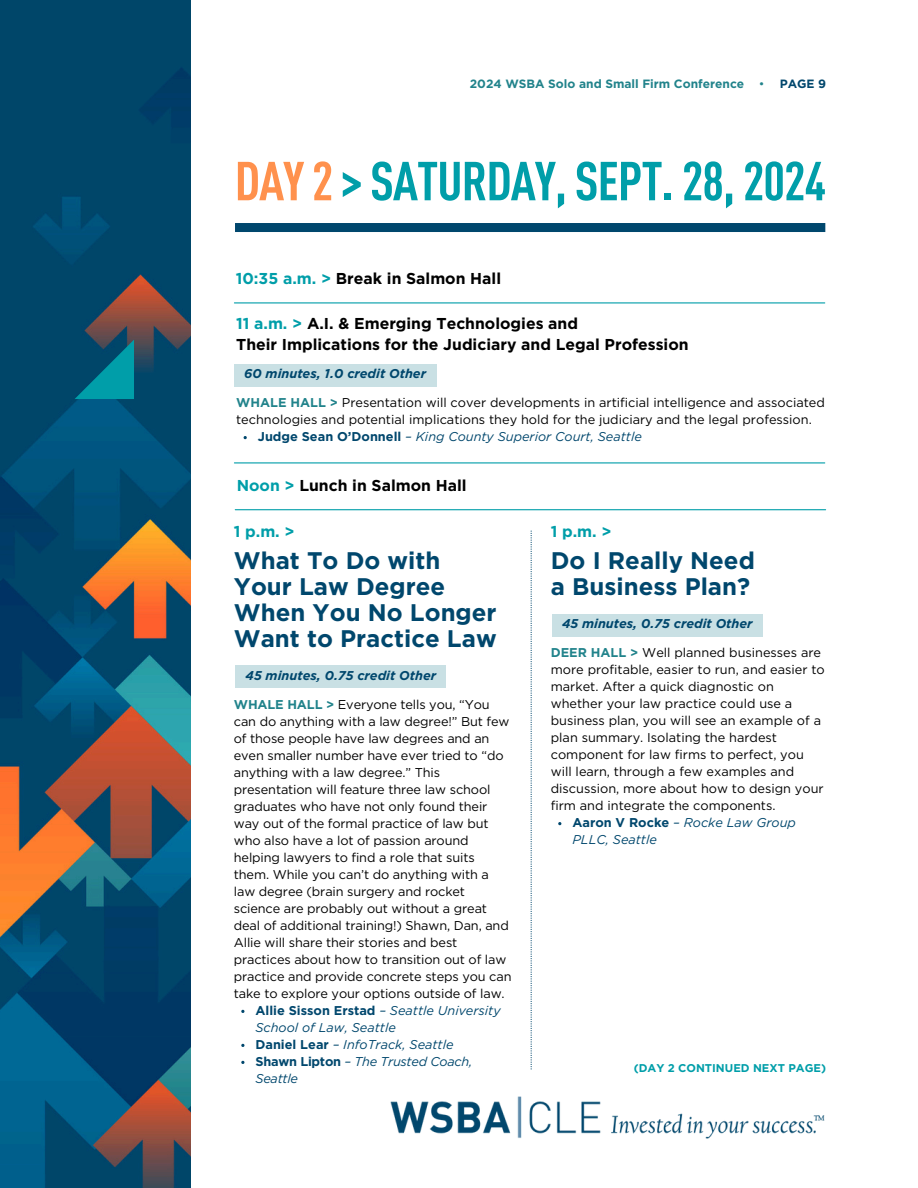
<style>
.page{position:relative;width:918px;height:1188px;background:#fff}
.page>*{position:absolute;margin:0;border:0;box-sizing:border-box;transform-origin:0 0}
.t1{font:700 condensed 54px "DINOT";letter-spacing:-.02em;color:#009ea9}
.t2{font:700 24px/25.8px "Gotham";color:#00476d}
.t3{font:700 15.75px/21.3px "Gotham";color:#000}
.t4{font:700 15.75px "Gotham";color:#009ea9}
.t5{font:12.75px/17px "Gotham";letter-spacing:-.01em;color:#000}
.t6{font:italic 12.75px/17px "Gotham";color:#00476d}
.t7{font:italic 700 12.75px "Gotham";color:#00476d}
.t8{font:italic 12.75px/17px "Gotham";letter-spacing:-.02em;color:#00476d}
.t9{font:700 12px "Gotham";color:#21838b}
.t10{font:700 12px "Gotham";color:#00476d}
.t11{font:700 11.25px "Gotham";color:#009ea9}
.s1{font-weight:400}
.s2{color:#ff914d}
.s3{color:#009ea9}
.s4{font-weight:700;color:#21838b}
.s5{font-weight:700;font-style:normal}
</style>
<div class="page">
<img style="left:0;top:0;width:190px;height:1188px">
<svg style="left:75px;top:340px;width:59px;height:59px"></svg>
<hr style="left:234px;top:302px;width:591px;height:1px;background:#009ea9">
<div style="left:235px;top:223px;width:590px;height:9px;background:#00476d"></div>
<img style="left:390px;top:1096px;width:435px;height:43px">
<div style="left:234px;top:364px;width:202px;height:23px;background:#c9e0e4"></div>
<svg style="left:531px;top:531px;width:1px;height:538px"></svg>
<div style="left:235px;top:665px;width:211px;height:23px;background:#c9e0e4"></div>
<div style="left:552px;top:614px;width:211px;height:23px;background:#c9e0e4"></div>
<hr style="left:234px;top:462px;width:591px;height:1px;background:#009ea9">
<hr style="left:235px;top:509px;width:591px;height:1px;background:#009ea9">
<p class="t9" style="left:470px;top:78px;width:296px">2024 WSBA Solo and Small Firm Conference <span class="s1">•</span></p>
<p class="t10" style="left:780px;top:78px;width:48px">PAGE 9</p>
<h5 class="t1" style="left:235px;top:144px;width:593px"><span class="s2">DAY 2</span> &gt; SATURDAY, SEPT. 28, 2024</h5>
<p class="t3" style="left:236px;top:269px;width:267px"><span class="s3">10:35 a.m. &gt;</span> Break in Salmon Hall</p>
<h1 class="t3" style="left:236px;top:314px;width:454px"><span class="s3">11 a.m. &gt;</span> A.I. &amp; Emerging Technologies and<br>Their Implications for the Judiciary and Legal Profession</h1>
<h3 class="t7" style="left:244px;top:368px;width:183px">60 minutes, 1.0 credit Other</h3>
<h3 class="t5" style="left:236px;top:395px;width:590px"><span class="s4">WHALE HALL &gt;</span> Presentation will cover developments in artificial intelligence and associated technologies and potential implications they hold for the judiciary and the legal profession.</h3>
<h5 class="t6" style="left:258px;top:429px;width:386px"><span class="s5">Judge Sean O’Donnell</span> – King County Superior Court, Seattle</h5>
<h5 class="t3" style="left:237px;top:476px;width:231px"><span class="s3">Noon &gt;</span> Lunch in Salmon Hall</h5>
<h5 class="t4" style="left:234px;top:525px;width:62px">1 p.m. &gt;</h5>
<h5 class="t2" style="left:234px;top:549px;width:264px">What To Do with<br>Your Law Degree<br>When You No Longer<br>Want to Practice Law</h5>
<p class="t7" style="left:246px;top:670px;width:192px">45 minutes, 0.75 credit Other</p>
<h3 class="t5" style="left:234px;top:697px;width:279px"><span class="s4">WHALE HALL &gt;</span> Everyone tells you, “You can do anything with a law degree!” But few of those people have law degrees and an even smaller number have ever tried to “do anything with a law degree.” This presentation will feature three law school graduates who have not only found their way out of the formal practice of law but who also have a lot of passion around helping lawyers to find a role that suits them. While you can’t do anything with a law degree (brain surgery and rocket science are probably out without a great deal of additional training!) Shawn, Dan, and Allie will share their stories and best practices about how to transition out of law practice and provide concrete steps you can take to explore your options outside of law.</h3>
<h3 class="t6" style="left:256px;top:1003px;width:247px"><span class="s5">Allie Sisson Erstad</span> – Seattle University<br>School of Law, Seattle</h3>
<h2 class="t6" style="left:256px;top:1037px;width:200px"><span class="s5">Daniel Lear</span> – InfoTrack, Seattle</h2>
<h5 class="t8" style="left:256px;top:1054px;width:218px"><span class="s5">Shawn Lipton</span> – The Trusted Coach,<br>Seattle</h5>
<p class="t4" style="left:551px;top:525px;width:62px">1 p.m. &gt;</p>
<h2 class="t2" style="left:551px;top:549px;width:206px">Do I Really Need a Business Plan?</h2>
<p class="t7" style="left:562px;top:618px;width:192px">45 minutes, 0.75 credit Other</p>
<p class="t5" style="left:551px;top:645px;width:275px"><span class="s4">DEER HALL &gt;</span> Well planned businesses are more profitable, easier to run, and easier to market. After a quick diagnostic on whether your law practice could use a business plan, you will see an example of a plan summary. Isolating the hardest component for law firms to perfect, you will learn, through a few examples and discussion, more about how to design your firm and integrate the components.</p>
<h3 class="t6" style="left:572px;top:815px;width:225px"><span class="s5">Aaron V Rocke</span> – Rocke Law Group<br>PLLC, Seattle</h3>
<h5 class="t11" style="left:634px;top:1063px;width:194px">(DAY 2 CONTINUED NEXT PAGE)</h5>
</div>
